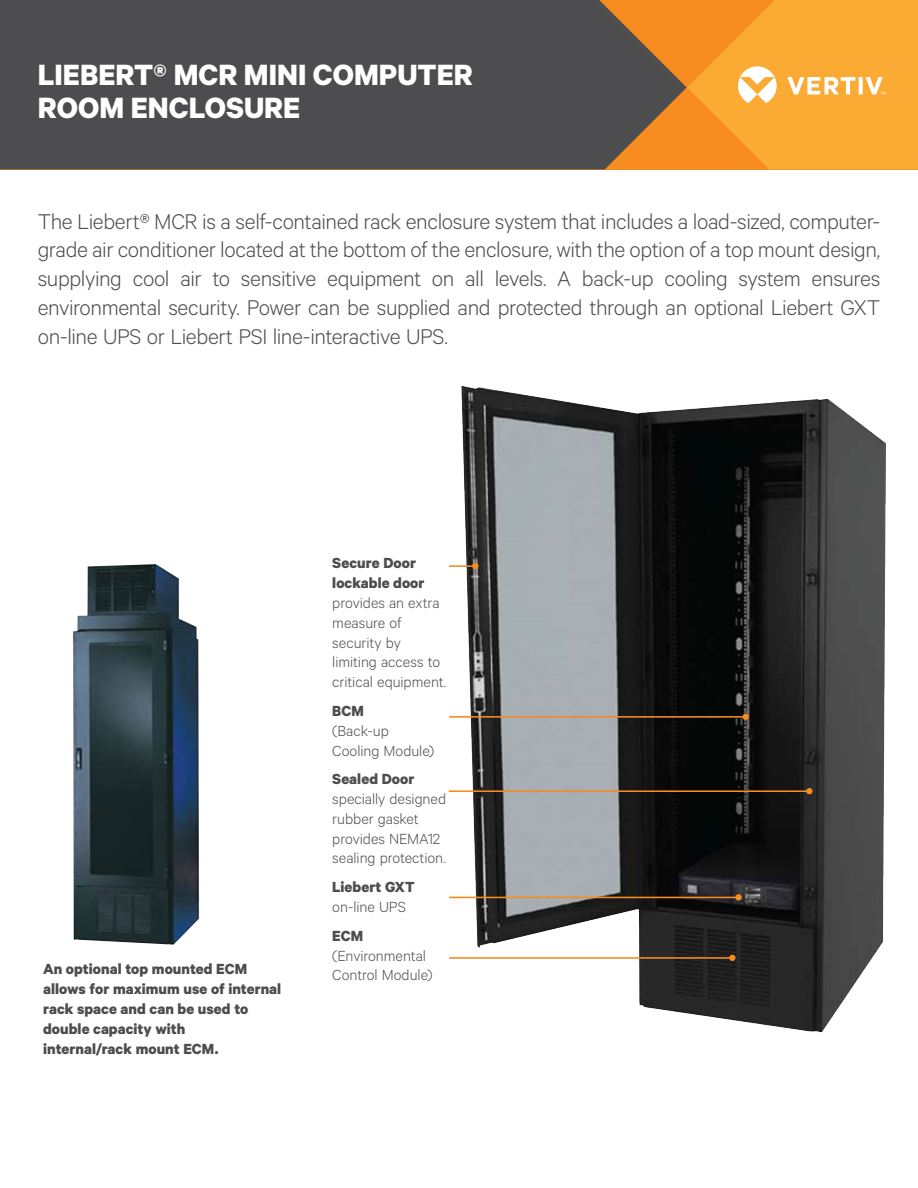
<style>
.page{position:relative;width:918px;height:1188px;background:#fff}
.page>*{position:absolute;margin:0;border:0;box-sizing:border-box;transform-origin:0 0}
.t1{font:700 33px/33px "Calibre";color:#fff}
.t2{font:300 24px/28.8px "Calibre";letter-spacing:-.015em;color:#4d4d4f;text-align:justify}
.t3{font:300 16.5px/19.8px "Calibre";letter-spacing:-.005em;color:#4d4d4f}
.t4{font:700 16.5px/19.8px "Calibre";letter-spacing:.005em;color:#4d4d4f}
</style>
<div class="page">
<div style="left:0;top:0;width:599px;height:170px;background:#4d4d4f"></div>
<svg style="left:599px;top:0;width:319px;height:170px;background:#e19738"></svg>
<img style="left:458px;top:386px;width:428px;height:647px">
<hr style="left:449px;top:565px;width:26px;height:2px;background:#f68b1f">
<svg style="left:472px;top:563px;width:7px;height:6px"></svg>
<hr style="left:449px;top:716px;width:297px;height:2px;background:#f68b1f">
<svg style="left:743px;top:714px;width:6px;height:6px"></svg>
<hr style="left:449px;top:790px;width:360px;height:2px;background:#f68b1f">
<svg style="left:806px;top:788px;width:7px;height:6px"></svg>
<hr style="left:449px;top:897px;width:290px;height:1px;background:#f68b1f">
<svg style="left:735px;top:894px;width:7px;height:7px"></svg>
<hr style="left:449px;top:957px;width:283px;height:2px;background:#f68b1f">
<svg style="left:729px;top:955px;width:7px;height:6px"></svg>
<img style="left:73px;top:564px;width:126px;height:381px">
<h1 class="t1" style="left:38px;top:58px;width:437px">LIEBERT® MCR MINI COMPUTER<br>ROOM ENCLOSURE</h1>
<p class="t2" style="left:38px;top:206px;width:844px">The Liebert® MCR is a self-contained rack enclosure system that includes a load-sized, computer&shy;grade air conditioner located at the bottom of the enclosure, with the option of a top mount design, supplying cool air to sensitive equipment on all levels. A back-up cooling system ensures environmental security. Power can be supplied and protected through an optional Liebert GXT on-line UPS or Liebert PSI line-interactive UPS.</p>
<p class="t4" style="left:43px;top:959px;width:240px">An optional top mounted ECM allows for maximum use of internal rack space and can be used to double capacity with<br>internal/rack mount ECM.</p>
<p class="t4" style="left:332px;top:553px;width:94px">Secure Door lockable door</p>
<p class="t3" style="left:332px;top:592px;width:115px">provides an extra measure of security by limiting access to critical equipment.</p>
<p class="t4" style="left:332px;top:700px;width:33px">BCM</p>
<p class="t3" style="left:332px;top:720px;width:103px">(Back-up<br>Cooling Module)</p>
<p class="t4" style="left:332px;top:769px;width:84px">Sealed Door</p>
<p class="t3" style="left:332px;top:788px;width:115px">specially designed rubber gasket provides NEMA12 sealing protection.</p>
<p class="t4" style="left:332px;top:877px;width:84px">Liebert GXT</p>
<p class="t3" style="left:332px;top:896px;width:75px">on-line UPS</p>
<p class="t4" style="left:332px;top:925px;width:33px">ECM</p>
<p class="t3" style="left:332px;top:945px;width:102px">(Environmental<br>Control Module)</p>
</div>
